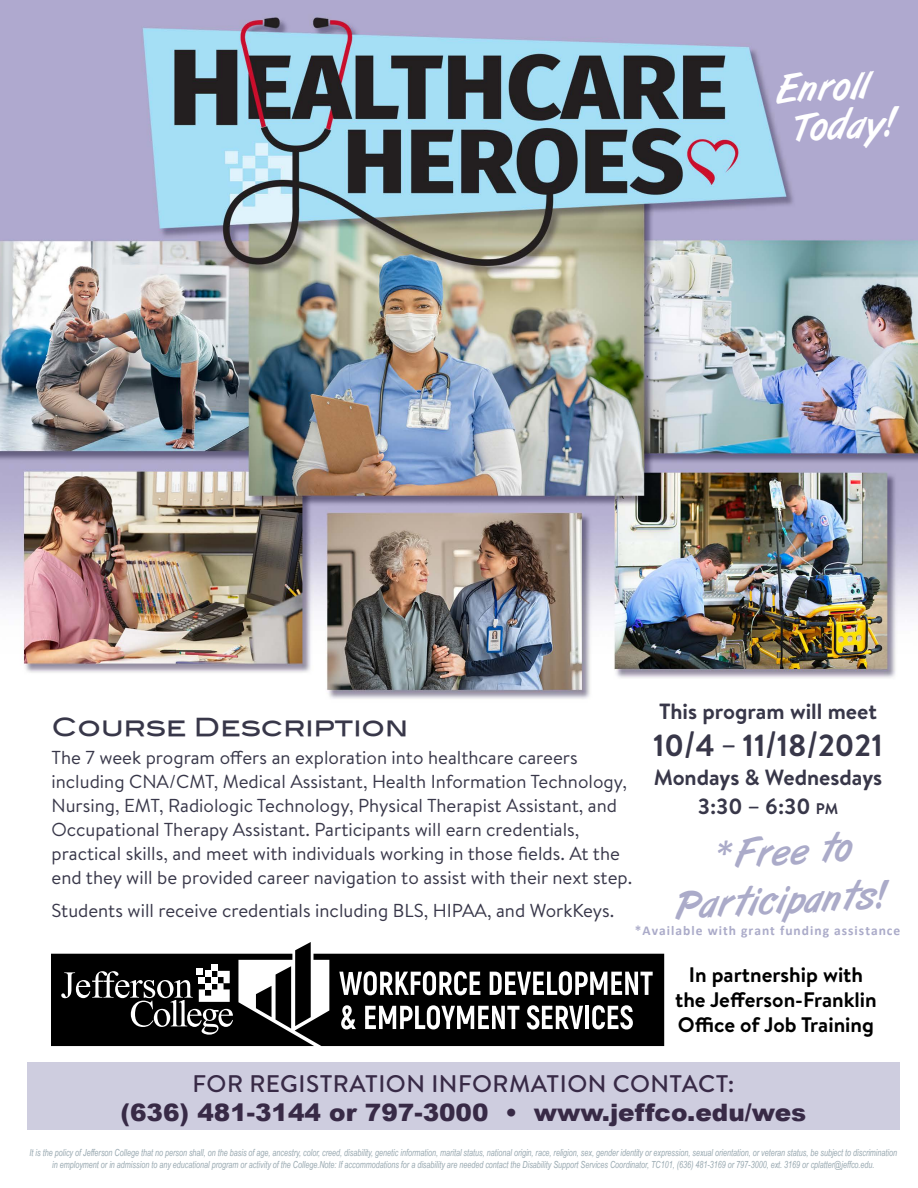
<style>
.page{position:relative;width:918px;height:1188px;background:#fff}
.page>*{position:absolute;margin:0;border:0;box-sizing:border-box;transform-origin:0 0}
.t1{font:40.5px/48.6px "Art Brush";color:#ababc9;text-align:center}
.t2{font:40.5px/39px "Art Brush";color:#fff}
.t3{font:700 30.6px "Brandon Text";color:#383749}
.t4{font:24.9px "Blair Md ITCTT Medium";color:#383749}
.t5{font:900 24px "Arial";color:#382a46}
.t6{font:500 24px "Brandon Text";letter-spacing:.02em;color:#382a46}
.t7{font:700 22.05px/29.2px "Brandon Text";color:#383749;text-align:center}
.t8{font:700 21px/25.2px "Brandon Text";color:#000;text-align:center}
.t9{font:18.75px/24px "Brandon Text";color:#383749}
.t10{font:700 13.5px "Calibri";letter-spacing:.075em;color:#ababc9}
.t11{font:italic 9.75px/12px "Arial Narrow";color:#98a8b0;text-align:center;scale:.9 1}
.s1{font-size:42.9px}
.s2{font-size:38.1px}
.s3{font-size:26.85px}
.s4{font-size:15.45px}
.s5{font-family:"Calibri";font-style:italic}
</style>
<div class="page">
<img style="left:0;top:0;width:917px;height:1063px">
<svg style="left:51px;top:942px;width:613px;height:104px"></svg>
<div style="left:27px;top:1063px;width:873px;height:67px;background:#cecddf"></div>
<div style="left:640px;top:688px;width:256px;height:141px;background:#fff"></div>
<h1 class="t2" style="left:792px;top:70px;width:102px;text-indent:-17px;rotate:-3deg">Enroll<br>Today<span class="s1">!</span></h1>
<h3 class="t7" style="left:659px;top:696px;width:219px">This program will meet</h3>
<h2 class="t3" style="left:653px;top:724px;width:231px">10<span class="s2">/</span>4 <span class="s3">–</span> 11<span class="s2">/</span>18<span class="s2">/</span>2021</h2>
<h3 class="t7" style="left:654px;top:762px;width:230px">Mondays &amp; Wednesdays<br>3:30 – 6:30 <span class="s4">pm</span></h3>
<h3 class="t4" style="left:52px;top:707px;width:358px">Course Description</h3>
<p class="t9" style="left:52px;top:745px;width:582px">The 7 week program offers an exploration into healthcare careers including CNA/CMT, Medical Assistant, Health Information Technology, Nursing, EMT, Radiologic Technology, Physical Therapist Assistant, and Occupational Therapy Assistant. Participants will earn credentials, practical skills, and meet with individuals working in those fields. At the end they will be provided career navigation to assist with their next step.</p>
<h3 class="t9" style="left:52px;top:898px;width:564px">Students will receive credentials including BLS, HIPAA, and WorkKeys.</h3>
<h1 class="t1" style="left:671px;top:834px;width:215px;rotate:-3deg"><span class="s5">*</span>Free to<br>Participants!</h1>
<h3 class="t10" style="left:635px;top:921px;width:267px">*Available with grant funding assistance</h3>
<h3 class="t8" style="left:675px;top:961px;width:203px">In partnership with the Jefferson-Franklin<br>Office of Job Training</h3>
<h3 class="t6" style="left:193px;top:1067px;width:543px">FOR REGISTRATION INFORMATION CONTACT:</h3>
<h3 class="t5" style="left:120px;top:1095px;width:687px">(636) 481-3144 or 797-3000 • www.jeffco.edu/wes</h3>
<p class="t11" style="left:30px;top:1146px;width:965px">It is the policy of Jefferson College that no person shall, on the basis of age, ancestry, color, creed, disability, genetic information, marital status, national origin, race, religion, sex, gender identity or expression, sexual orientation, or veteran status, be subject to discrimination in employment or in admission to any educational program or activity of the College.Note: If accommodations for a disability are needed contact the Disability Support Services Coordinator, TC101, (636) 481-3169 or 797-3000, ext. 3169 or cplatter@jeffco.edu.</p>
</div>
